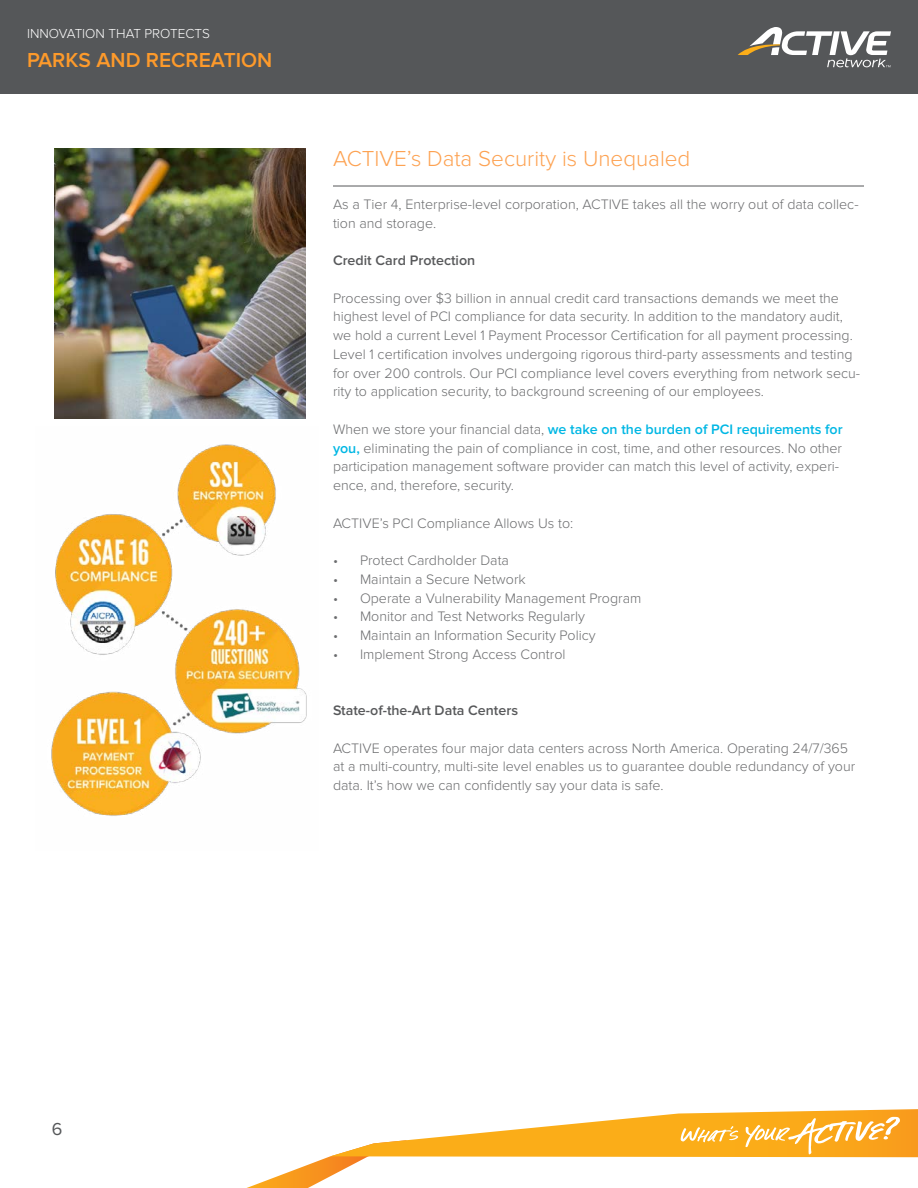
<style>
.page{position:relative;width:918px;height:1188px;background:#fff}
.page>*{position:absolute;margin:0;border:0;box-sizing:border-box;transform-origin:0 0}
.t1{font:300 22.5px "Proxima Nova";color:#fda252}
.t2{font:600 21px "Proxima Nova";color:#fd9a2b}
.t3{font:18px "Proxima Nova";color:#555759}
.t4{font:300 14.25px/18.8px "Proxima Nova";color:#6b6c6e}
.t5{font:600 14.25px "Proxima Nova";color:#58595b}
.t6{font:300 13.5px "Proxima Nova";color:#fff}
.s1{font-weight:600;color:#00b7e4}
</style>
<div class="page">
<svg style="left:247px;top:1109px;width:671px;height:79px"></svg>
<div style="left:0;top:0;width:918px;height:94px;background:#555759"></div>
<svg style="left:738px;top:27px;width:153px;height:40px"></svg>
<hr style="left:333px;top:186px;width:531px;height:1px;background:#555759">
<img style="left:51px;top:444px;width:256px;height:372px">
<img style="left:54px;top:148px;width:252px;height:270px">
<p class="t6" style="left:27px;top:25px;width:184px">INNOVATION THAT PROTECTS</p>
<h2 class="t2" style="left:27px;top:48px;width:247px">PARKS AND RECREATION</h2>
<h1 class="t1" style="left:333px;top:146px;width:359px">ACTIVE’s Data Security is Unequaled</h1>
<p class="t4" style="left:333px;top:195px;width:527px">As a Tier 4, Enterprise-level corporation, ACTIVE takes all the worry out of data collec&shy;tion and storage.</p>
<p class="t5" style="left:333px;top:252px;width:144px">Credit Card Protection</p>
<p class="t4" style="left:333px;top:289px;width:529px">Processing over $3 billion in annual credit card transactions demands we meet the highest level of PCI compliance for data security. In addition to the mandatory audit, we hold a current Level 1 Payment Processor Certification for all payment processing.<br>Level 1 certification involves undergoing rigorous third-party assessments and testing for over 200 controls. Our PCI compliance level covers everything from network secu&shy;rity to application security, to background screening of our employees.</p>
<p class="t4" style="left:333px;top:420px;width:511px">When we store your financial data, <span class="s1">we take on the burden of PCI requirements for you,</span> eliminating the pain of compliance in cost, time, and other resources. No other participation management software provider can match this level of activity, experi&shy;ence, and, therefore, security.</p>
<p class="t4" style="left:333px;top:514px;width:242px">ACTIVE’s PCI Compliance Allows Us to:</p>
<p class="t4" style="left:333px;top:551px;width:178px">• Protect Cardholder Data</p>
<p class="t4" style="left:333px;top:570px;width:194px">• Maintain a Secure Network</p>
<p class="t4" style="left:333px;top:589px;width:310px">• Operate a Vulnerability Management Program</p>
<p class="t4" style="left:333px;top:608px;width:253px">• Monitor and Test Networks Regularly</p>
<p class="t4" style="left:333px;top:626px;width:264px">• Maintain an Information Security Policy</p>
<p class="t4" style="left:333px;top:645px;width:234px">• Implement Strong Access Control</p>
<p class="t5" style="left:333px;top:702px;width:187px">State-of-the-Art Data Centers</p>
<p class="t4" style="left:333px;top:739px;width:524px">ACTIVE operates four major data centers across North America. Operating 24/7/365 at a multi-country, multi-site level enables us to guarantee double redundancy of your data. It’s how we can confidently say your data is safe.</p>
<p class="t3" style="left:52px;top:1118px;width:12px">6</p>
</div>
